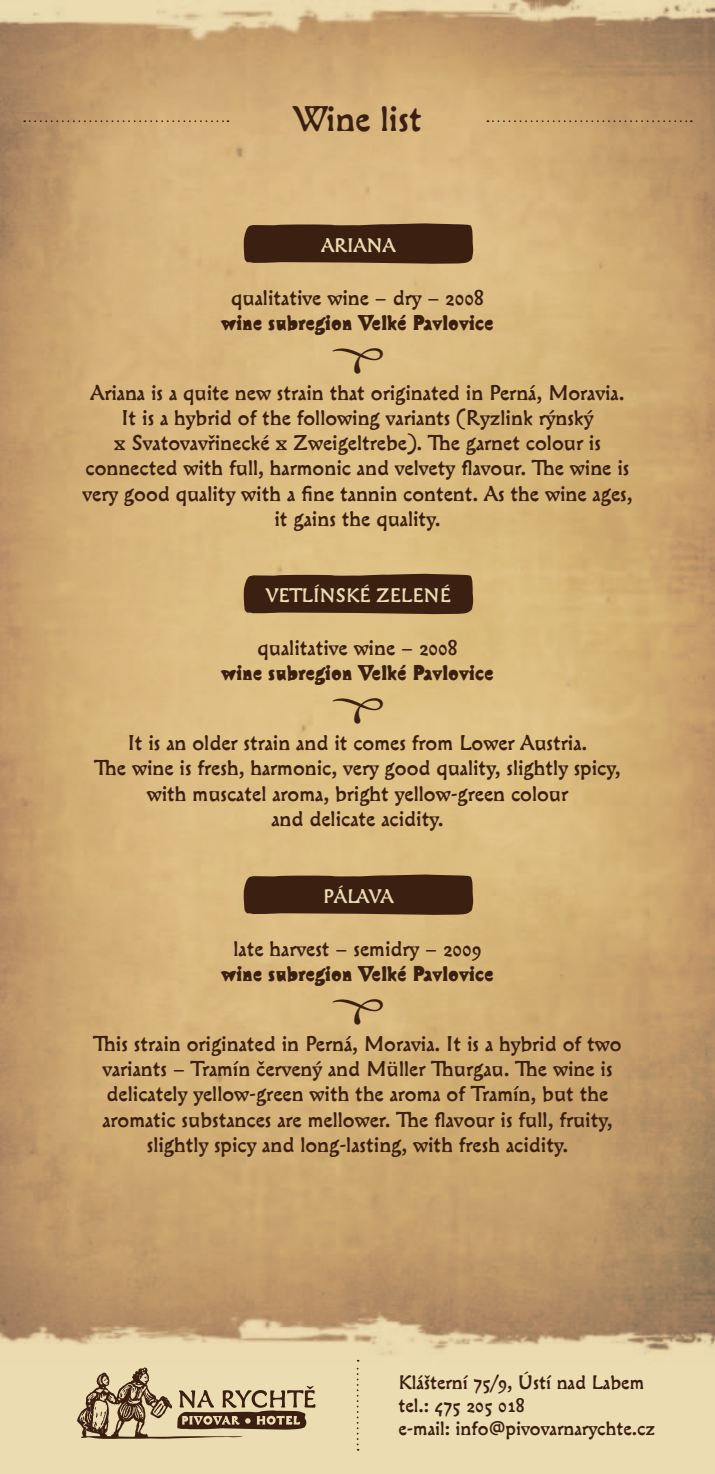
<style>
.page{position:relative;width:715px;height:1474px;background:#fff}
.page>*{position:absolute;margin:0;border:0;box-sizing:border-box;transform-origin:0 0}
.t1{font:47.25px "Ozdoby";color:#3b2012}
.t2{font:35px "Cobra";color:#3b2012}
.t3{font:21px/25.2px "Cobra";color:#3b2012;text-align:center}
.t4{font:700 21px "Cobra";color:#3b2012}
.t5{font:19.25px/23.1px "Cobra";color:#3b2012}
.t6{font:19.25px "Cobra";color:#ecdcb2}
</style>
<div class="page">
<div style="left:0;top:0;width:714px;height:1473px;background:#ecdcb2"></div>
<img style="left:0;top:0;width:714px;height:1362px">
<svg style="left:24px;top:120px;width:204px;height:2px"></svg>
<svg style="left:487px;top:120px;width:204px;height:2px"></svg>
<svg style="left:356px;top:1359px;width:2px;height:91px"></svg>
<svg style="left:77px;top:1367px;width:238px;height:71px"></svg>
<svg style="left:243px;top:223px;width:230px;height:41px;background:#472c1a"></svg>
<svg style="left:243px;top:573px;width:230px;height:41px;background:#472c1a"></svg>
<svg style="left:243px;top:874px;width:230px;height:41px;background:#472c1a"></svg>
<p class="t2" style="left:293px;top:99px;width:130px">Wine list</p>
<p class="t6" style="left:321px;top:234px;width:75px">ARIANA</p>
<p class="t3" style="left:231px;top:287px;width:254px">qualitative wine – dry – 2008</p>
<p class="t4" style="left:221px;top:310px;width:274px">wine subregion Velké Pavlovice</p>
<p class="t1" style="left:331px;top:328px;width:53px">Ö</p>
<p class="t3" style="left:82px;top:382px;width:551px">Ariana is a quite new strain that originated in Perná, Moravia.<br>It is a hybrid of the following variants (Ryzlink rýnský<br>x Svatovavřinecké x Zweigeltrebe). The garnet colour is connected with full, harmonic and velvety flavour. The wine is very good quality with a fine tannin content. As the wine ages, it gains the quality.</p>
<p class="t6" style="left:266px;top:584px;width:187px">VETLÍNSKÉ ZELENÉ</p>
<p class="t3" style="left:257px;top:637px;width:201px">qualitative wine – 2008</p>
<p class="t4" style="left:221px;top:661px;width:274px">wine subregion Velké Pavlovice</p>
<p class="t1" style="left:331px;top:678px;width:53px">Ö</p>
<p class="t3" style="left:94px;top:732px;width:527px">It is an older strain and it comes from Lower Austria.<br>The wine is fresh, harmonic, very good quality, slightly spicy, with muscatel aroma, bright yellow-green colour<br>and delicate acidity.</p>
<p class="t6" style="left:323px;top:885px;width:72px">PÁLAVA</p>
<p class="t3" style="left:233px;top:938px;width:249px">late harvest – semidry – 2009</p>
<p class="t4" style="left:221px;top:961px;width:274px">wine subregion Velké Pavlovice</p>
<p class="t1" style="left:331px;top:979px;width:53px">Ö</p>
<p class="t3" style="left:93px;top:1033px;width:529px">This strain originated in Perná, Moravia. It is a hybrid of two variants – Tramín červený and Müller Thurgau. The wine is delicately yellow-green with the aroma of Tramín, but the aromatic substances are mellower. The flavour is full, fruity, slightly spicy and long-lasting, with fresh acidity.</p>
<p class="t5" style="left:398px;top:1372px;width:247px">Klášterní 75/9, Ústí nad Labem</p>
<p class="t5" style="left:398px;top:1395px;width:258px">tel.: 475 205 018<br>e-mail: info@pivovarnarychte.cz</p>
</div>
